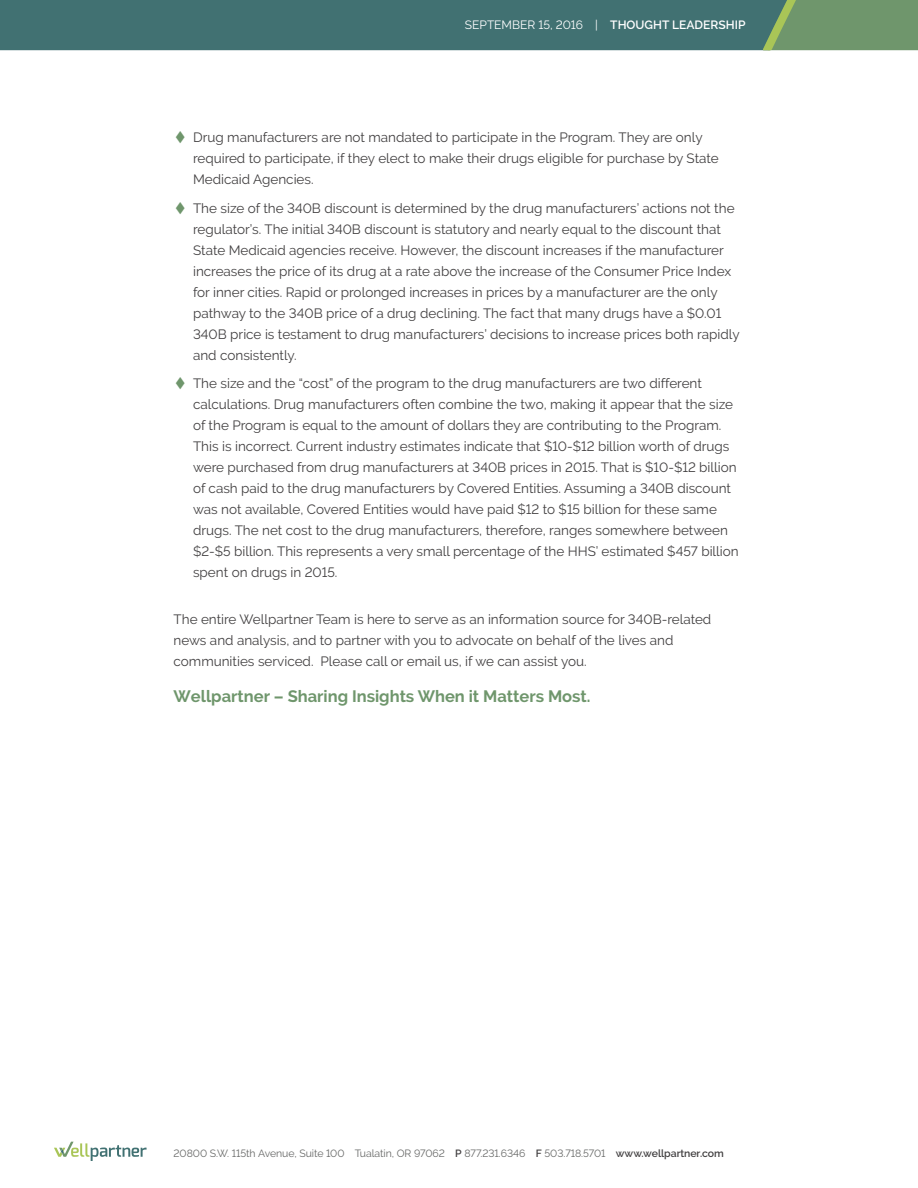
<style>
.page{position:relative;width:918px;height:1188px;background:#fff}
.page>*{position:absolute;margin:0;border:0;box-sizing:border-box;transform-origin:0 0}
.Bold_Copy_Emphasis{font:700 16.5px "Raleway";color:#6f966c}
.Bullet_Body_Copy_1_1{font:13.5px/21px "Raleway";color:#424041}
.Body_Copy_3__more_sp{font:13.5px/21px "Raleway";color:#424041}
.t1{font:12px "Raleway";color:#fff}
.t2{font:10.5px "Raleway";letter-spacing:-.005em;color:#686968}
.s1{font-weight:600}
.s2{color:#6f966c}
.s3{font-weight:600;color:#424041}
</style>
<div class="page">
<svg style="left:0;top:0;width:918px;height:50px;background:#487770"></svg>
<svg style="left:54px;top:1142px;width:93px;height:19px"></svg>
<p class="t1" style="left:465px;top:18px;width:282px">SEPTEMBER 15, 2016 | <span class="s1">THOUGHT LEADERSHIP</span></p>
<p class="Bullet_Body_Copy_1_1" style="left:193px;top:127px;width:527px;text-indent:-20px"><span class="s2">▲</span> Drug manufacturers are not mandated to participate in the Program. They are only required to participate, if they elect to make their drugs eligible for purchase by State<br>Medicaid Agencies.</p>
<p class="Bullet_Body_Copy_1_1" style="left:193px;top:198px;width:548px;text-indent:-20px"><span class="s2">▲</span> The size of the 340B discount is determined by the drug manufacturers’ actions not the regulator’s. The initial 340B discount is statutory and nearly equal to the discount that State Medicaid agencies receive. However, the discount increases if the manufacturer increases the price of its drug at a rate above the increase of the Consumer Price Index for inner cities. Rapid or prolonged increases in prices by a manufacturer are the only pathway to the 340B price of a drug declining. The fact that many drugs have a $0.01<br>340B price is testament to drug manufacturers’ decisions to increase prices both rapidly and consistently.</p>
<p class="Bullet_Body_Copy_1_1" style="left:193px;top:373px;width:547px;text-indent:-20px"><span class="s2">▲</span> The size and the “cost” of the program to the drug manufacturers are two different calculations. Drug manufacturers often combine the two, making it appear that the size of the Program is equal to the amount of dollars they are contributing to the Program.<br>This is incorrect. Current industry estimates indicate that $10-$12 billion worth of drugs were purchased from drug manufacturers at 340B prices in 2015. That is $10-$12 billion of cash paid to the drug manufacturers by Covered Entities. Assuming a 340B discount was not available, Covered Entities would have paid $12 to $15 billion for these same drugs. The net cost to the drug manufacturers, therefore, ranges somewhere between $2-$5 billion. This represents a very small percentage of the HHS’ estimated $457 billion spent on drugs in 2015.</p>
<p class="Body_Copy_3__more_sp" style="left:174px;top:609px;width:539px">The entire Wellpartner Team is here to serve as an information source for 340B-related news and analysis, and to partner with you to advocate on behalf of the lives and communities serviced. Please call or email us, if we can assist you.</p>
<p class="Bold_Copy_Emphasis" style="left:174px;top:687px;width:418px">Wellpartner – Sharing Insights When it Matters Most.</p>
<p class="t2" style="left:174px;top:1147px;width:552px">20800 S.W. 115th Avenue, Suite 100 Tualatin, OR 97062 <span class="s3">P</span> 877.231.6346 <span class="s3">F</span> 503.718.5701 <span class="s3">www.wellpartner.com</span></p>
</div>
